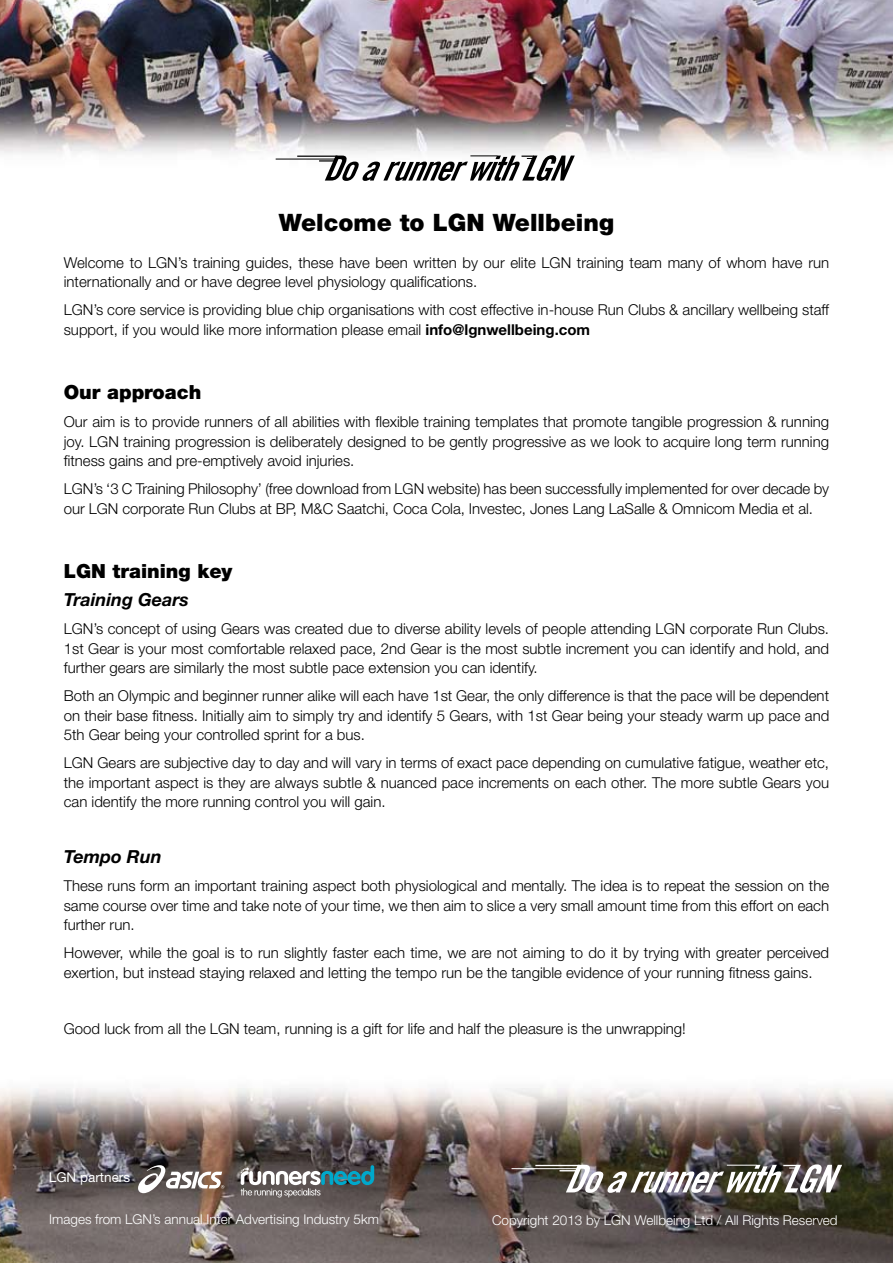
<style>
.page{position:relative;width:893px;height:1263px;background:#fff}
.page>*{position:absolute;margin:0;border:0;box-sizing:border-box;transform-origin:0 0}
.t1{font:900 24px "Helvetica Neue";color:#000}
.t2{font:900 19.5px "Helvetica Neue";color:#000}
.t3{font:italic 700 18px "Helvetica Neue";color:#000}
.t4{font:300 15px/19.5px "Helvetica Neue";color:#000;text-align:justify}
.t5{font:300 13.5px "Helvetica Neue";color:#fff}
.t6{font:13.5px "Helvetica Neue";color:#fff}
.s1{font-weight:700}
</style>
<div class="page">
<img style="left:0;top:0;width:893px;height:160px">
<img style="left:0;top:1086px;width:893px;height:177px">
<hr style="left:535px;top:1165px;width:45px;height:1px;background:#fff">
<hr style="left:512px;top:1168px;width:67px;height:1px;background:#fff">
<svg style="left:559px;top:1164px;width:283px;height:29px"></svg>
<svg style="left:138px;top:1165px;width:86px;height:28px"></svg>
<svg style="left:241px;top:1165px;width:133px;height:32px;background:#6d7a7d"></svg>
<hr style="left:297px;top:156px;width:40px;height:1px;background:#000">
<hr style="left:276px;top:159px;width:61px;height:1px;background:#000">
<svg style="left:319px;top:155px;width:256px;height:26px"></svg>
<h1 class="t1" style="left:279px;top:208px;width:337px">Welcome to LGN Wellbeing</h1>
<p class="t4" style="left:64px;top:252px;width:767px">Welcome to LGN’s training guides, these have been written by our elite LGN training team many of whom have run internationally and or have degree level physiology qualifications.</p>
<p class="t4" style="left:64px;top:300px;width:767px">LGN’s core service is providing blue chip organisations with cost effective in-house Run Clubs &amp; ancillary wellbeing staff support, if you would like more information please email <span class="s1">info@lgnwellbeing.com</span></p>
<h2 class="t2" style="left:64px;top:380px;width:139px">Our approach</h2>
<p class="t4" style="left:64px;top:412px;width:767px">Our aim is to provide runners of all abilities with flexible training templates that promote tangible progression &amp; running joy. LGN training progression is deliberately designed to be gently progressive as we look to acquire long term running fitness gains and pre-emptively avoid injuries.</p>
<p class="t4" style="left:64px;top:479px;width:767px">LGN’s ‘3 C Training Philosophy’ (free download from LGN website) has been successfully implemented for over decade by our LGN corporate Run Clubs at BP, M&amp;C Saatchi, Coca Cola, Investec, Jones Lang LaSalle &amp; Omnicom Media et al.</p>
<h2 class="t2" style="left:64px;top:559px;width:170px">LGN training key</h2>
<p class="t3" style="left:64px;top:589px;width:126px">Training Gears</p>
<p class="t4" style="left:64px;top:619px;width:767px">LGN’s concept of using Gears was created due to diverse ability levels of people attending LGN corporate Run Clubs.<br>1st Gear is your most comfortable relaxed pace, 2nd Gear is the most subtle increment you can identify and hold, and further gears are similarly the most subtle pace extension you can identify.</p>
<p class="t4" style="left:64px;top:686px;width:767px">Both an Olympic and beginner runner alike will each have 1st Gear, the only difference is that the pace will be dependent on their base fitness. Initially aim to simply try and identify 5 Gears, with 1st Gear being your steady warm up pace and 5th Gear being your controlled sprint for a bus.</p>
<p class="t4" style="left:64px;top:753px;width:767px">LGN Gears are subjective day to day and will vary in terms of exact pace depending on cumulative fatigue, weather etc, the important aspect is they are always subtle &amp; nuanced pace increments on each other. The more subtle Gears you can identify the more running control you will gain.</p>
<p class="t3" style="left:64px;top:846px;width:99px">Tempo Run</p>
<p class="t4" style="left:64px;top:876px;width:767px">These runs form an important training aspect both physiological and mentally. The idea is to repeat the session on the same course over time and take note of your time, we then aim to slice a very small amount time from this effort on each further run.</p>
<p class="t4" style="left:64px;top:943px;width:767px">However, while the goal is to run slightly faster each time, we are not aiming to do it by trying with greater perceived exertion, but instead staying relaxed and letting the tempo run be the tangible evidence of your running fitness gains.</p>
<p class="t4" style="left:64px;top:1018px;width:624px">Good luck from all the LGN team, running is a gift for life and half the pleasure is the unwrapping!</p>
<p class="t6" style="left:49px;top:1169px;width:83px">LGN partners</p>
<p class="t5" style="left:49px;top:1210px;width:331px">Images from LGN’s annual Inter Advertising Industry 5km</p>
<p class="t5" style="left:492px;top:1212px;width:347px">Copyright 2013 by LGN Wellbeing Ltd / All Rights Reserved</p>
</div>
